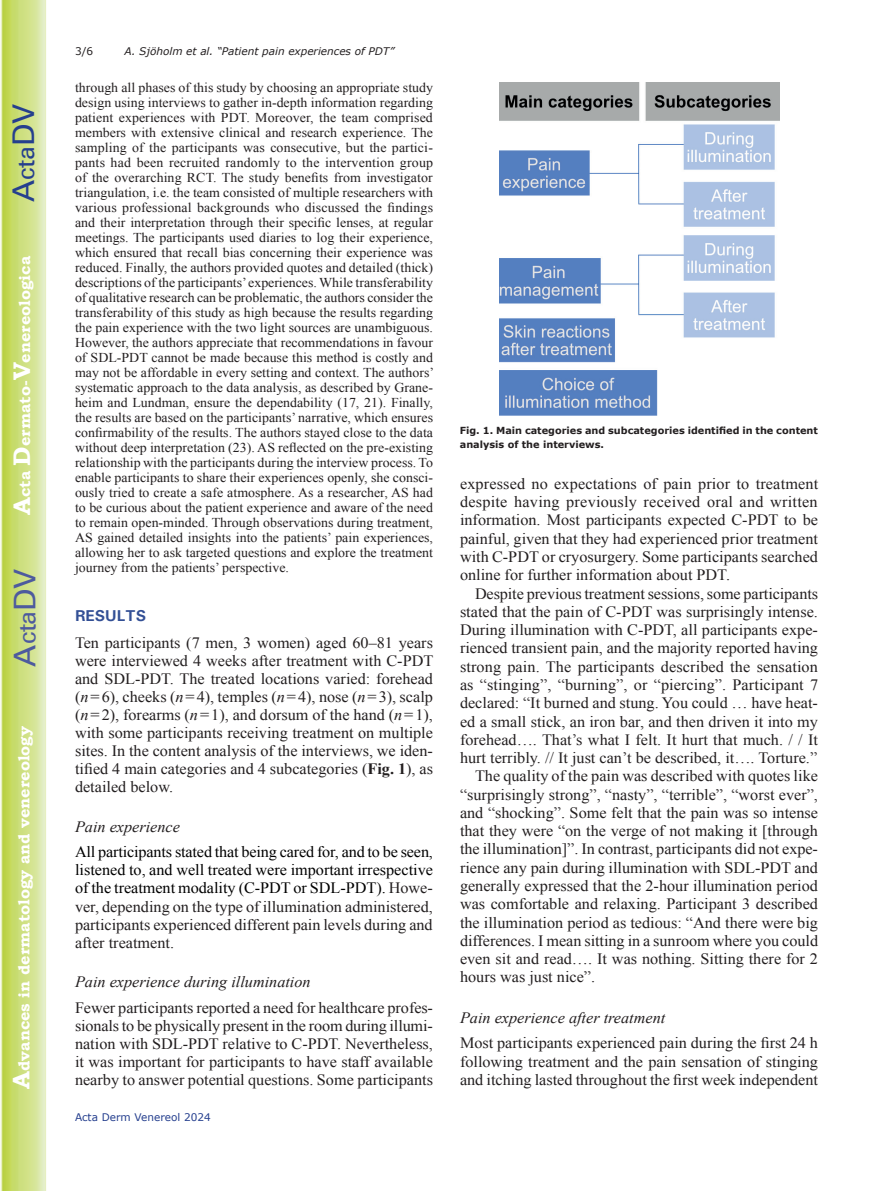
<style>
.page{position:relative;width:893px;height:1191px;background:#fff}
.page>*{position:absolute;margin:0;border:0;box-sizing:border-box;transform-origin:0 0}
.t1{font:30px "Univers";color:#4d5a9e}
.t2{font:30px "Univers";color:#253f8e}
.t3{font:15.75px/18px "Times New Roman";color:#231f20;text-align:justify}
.t4{font:15.75px/18px "Times New Roman";color:#000001;text-align:justify}
.t5{font:italic 15.75px "Times New Roman";color:#231f20}
.t6{font:700 15.75px "Bookman Old Style";color:#fff}
.t7{font:700 15.75px "Univers";color:#324f95}
.t8{font:13.5px/15px "Times New Roman";color:#231f20;text-align:justify}
.t9{font:italic 10.5px "Verdana";color:#231f20}
.t10{font:10.5px "Verdana";color:#253f8e}
.t11{font:10.5px "Verdana";color:#231f20}
.t12{font:700 9.75px/13.5px "Verdana";color:#231f20}
.s1{font-size:24px}
.s2{font-style:italic}
.s3{font-weight:700}
.s4{color:#231f20}
</style>
<div class="page">
<svg style="left:1px;top:0;width:45px;height:1191px;background:#cfe084"></svg>
<img style="left:500px;top:83px;width:279px;height:332px">
<h1 class="t2" style="left:6px;top:202px;width:100px;rotate:-90deg">A<span class="s1">cta</span>DV</h1>
<p class="t6" style="left:15px;top:515px;width:260px;rotate:-90deg"><span class="s1">A</span>cta <span class="s1">D</span>ermato-<span class="s1">V</span>enereologica</p>
<h1 class="t1" style="left:7px;top:666px;width:100px;rotate:-90deg">A<span class="s1">cta</span>DV</h1>
<p class="t6" style="left:15px;top:1088px;width:364px;rotate:-90deg"><span class="s1">A</span>dvances in dermatology and venereology</p>
<p class="t11" style="left:75px;top:44px;width:20px">3/6</p>
<p class="t9" style="left:125px;top:44px;width:271px">A. Sjöholm et al. “Patient pain experiences of PDT”</p>
<p class="t8" style="left:75px;top:80px;width:361px">through all phases of this study by choosing an appropriate study design using interviews to gather in-depth information regarding patient experiences with PDT. Moreover, the team comprised members with extensive clinical and research experience. The sampling of the participants was consecutive, but the partici&shy;pants had been recruited randomly to the intervention group of the overarching RCT. The study benefits from investigator triangulation, i.e. the team consisted of multiple researchers with various professional backgrounds who discussed the findings and their interpretation through their specific lenses, at regular meetings. The participants used diaries to log their experience, which ensured that recall bias concerning their experience was reduced. Finally, the authors provided quotes and detailed (thick) descriptions of the participants’ experiences. While transferability of qualitative research can be problematic, the authors consider the transferability of this study as high because the results regarding the pain experience with the two light sources are unambiguous.<br>However, the authors appreciate that recommendations in favour of SDL-PDT cannot be made because this method is costly and may not be affordable in every setting and context. The authors’ systematic approach to the data analysis, as described by Grane&shy;heim and Lundman, ensure the dependability (17, 21). Finally, the results are based on the participants’ narrative, which ensures confirmability of the results. The authors stayed close to the data without deep interpretation (23). AS reflected on the pre-existing relationship with the participants during the interview process. To enable participants to share their experiences openly, she consci&shy;ously tried to create a safe atmosphere. As a researcher, AS had to be curious about the patient experience and aware of the need to remain open-minded. Through observations during treatment, AS gained detailed insights into the patients’ pain experiences, allowing her to ask targeted questions and explore the treatment journey from the patients’ perspective.</p>
<p class="t7" style="left:75px;top:605px;width:73px">RESULTS</p>
<p class="t3" style="left:75px;top:633px;width:360px">Ten participants (7 men, 3 women) aged 60–81 years were interviewed 4 weeks after treatment with C-PDT and SDL-PDT. The treated locations varied: forehead (<span class="s2">n</span>=6), cheeks (<span class="s2">n</span>=4), temples (<span class="s2">n</span>=4), nose (<span class="s2">n</span>=3), scalp (<span class="s2">n</span>=2), forearms (<span class="s2">n</span>=1), and dorsum of the hand (<span class="s2">n</span>=1), with some participants receiving treatment on multiple sites. In the content analysis of the interviews, we iden&shy;tified 4 main categories and 4 subcategories (<span class="s3">Fig. 1</span>), as detailed below.</p>
<p class="t5" style="left:75px;top:816px;width:106px">Pain experience</p>
<p class="t4" style="left:75px;top:843px;width:360px">All participants stated that being cared for, and to be seen, listened to, and well treated were important irrespective of the treatment modality (C-PDT or SDL-PDT). <span class="s4">Howe&shy;ver, depending on the type of illumination administered, participants experienced different pain levels during and after treatment.</span></p>
<p class="t5" style="left:75px;top:971px;width:237px">Pain experience during illumination</p>
<p class="t3" style="left:75px;top:998px;width:360px">Fewer participants reported a need for healthcare profes&shy;sionals to be physically present in the room during illumi&shy;nation with SDL-PDT relative to C-PDT. Nevertheless, it was important for participants to have staff available nearby to answer potential questions. Some participants</p>
<p class="t10" style="left:75px;top:1110px;width:137px">Acta Derm Venereol 2024</p>
<p class="t12" style="left:460px;top:424px;width:360px">Fig. 1. Main categories and subcategories identified in the content analysis of the interviews.</p>
<p class="t3" style="left:460px;top:474px;width:360px">expressed no expectations of pain prior to treatment despite having previously received oral and written information. Most participants expected C-PDT to be painful, given that they had experienced prior treatment with C-PDT or cryosurgery. Some participants searched online for further information about PDT.</p>
<p class="t3" style="left:475px;top:584px;width:345px">Despite previous treatment sessions, some participants</p>
<p class="t3" style="left:460px;top:602px;width:359px">stated that the pain of C-PDT was surprisingly intense.</p>
<p class="t3" style="left:460px;top:620px;width:359px">During illumination with C-PDT, all participants expe-</p>
<p class="t3" style="left:460px;top:639px;width:360px">rienced transient pain, and the majority reported having</p>
<p class="t3" style="left:460px;top:657px;width:359px">strong pain. The participants described the sensation</p>
<p class="t3" style="left:460px;top:675px;width:360px">as “stinging”, “burning”, or “piercing”. Participant 7</p>
<p class="t3" style="left:460px;top:693px;width:358px">declared: “It burned and stung. You could … have heat-</p>
<p class="t3" style="left:460px;top:712px;width:360px">ed a small stick, an iron bar, and then driven it into my</p>
<p class="t3" style="left:460px;top:730px;width:360px">forehead…. That’s what I felt. It hurt that much. / / It</p>
<p class="t3" style="left:460px;top:748px;width:359px">hurt terribly. // It just can’t be described, it…. Torture.”</p>
<p class="t3" style="left:475px;top:767px;width:344px">The quality of the pain was described with quotes like</p>
<p class="t3" style="left:460px;top:785px;width:359px">“surprisingly strong”, “nasty”, “terrible”, “worst ever”,</p>
<p class="t3" style="left:460px;top:803px;width:360px">and “shocking”. Some felt that the pain was so intense</p>
<p class="t3" style="left:460px;top:821px;width:359px">that they were “on the verge of not making it [through</p>
<p class="t3" style="left:460px;top:840px;width:359px">the illumination]”. In contrast, participants did not expe-</p>
<p class="t3" style="left:460px;top:858px;width:360px">rience any pain during illumination with SDL-PDT and</p>
<p class="t3" style="left:460px;top:876px;width:360px">generally expressed that the 2-hour illumination period</p>
<p class="t3" style="left:460px;top:894px;width:360px">was comfortable and relaxing. Participant 3 described</p>
<p class="t3" style="left:460px;top:913px;width:360px">the illumination period as tedious: “And there were big</p>
<p class="t3" style="left:460px;top:931px;width:360px">differences. I mean sitting in a sunroom where you could</p>
<p class="t3" style="left:460px;top:949px;width:359px">even sit and read…. It was nothing. Sitting there for 2</p>
<p class="t3" style="left:460px;top:968px;width:137px">hours was just nice”.</p>
<p class="t5" style="left:460px;top:1006px;width:207px">Pain experience after treatment</p>
<p class="t3" style="left:460px;top:1033px;width:360px">Most participants experienced pain during the first 24 h following treatment and the pain sensation of stinging and itching lasted throughout the first week independent</p>
</div>
